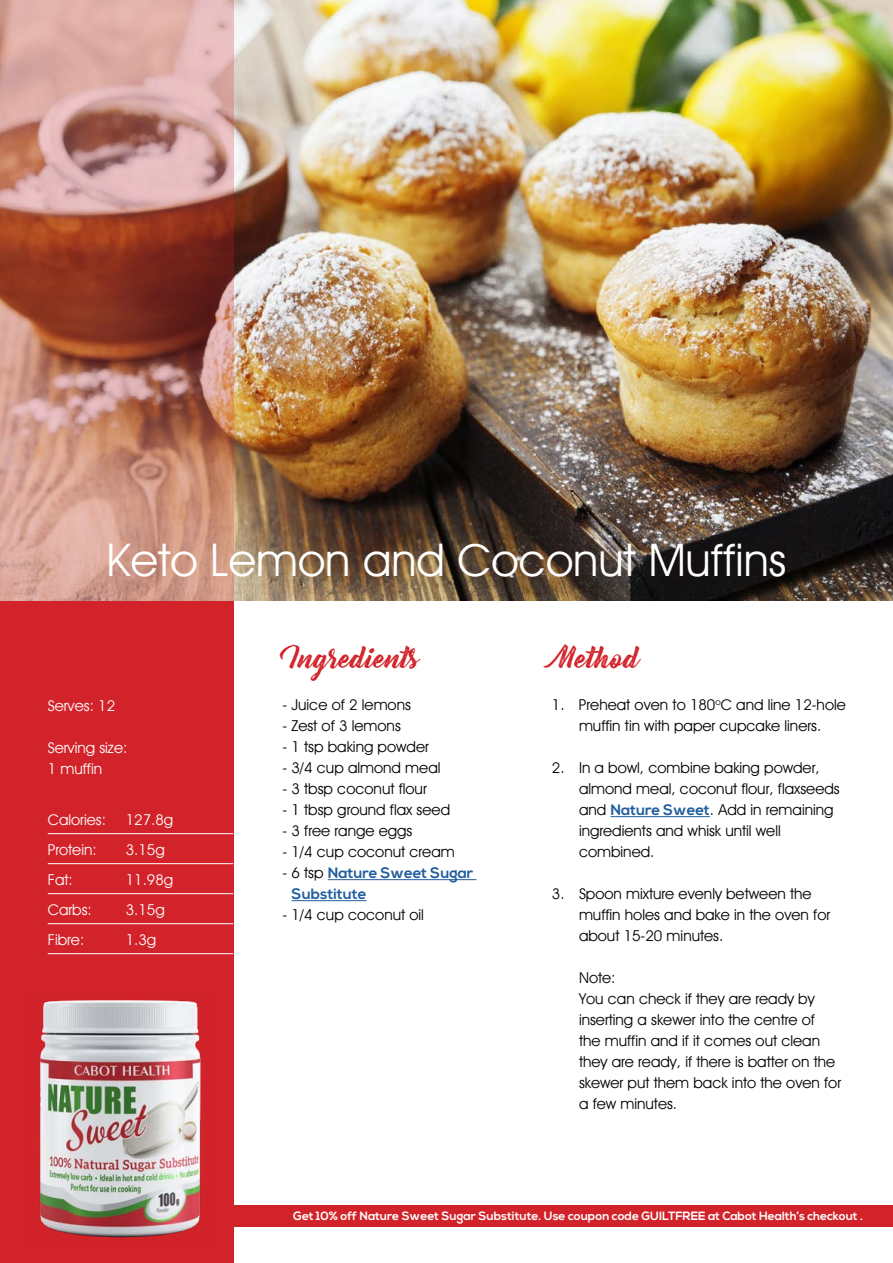
<style>
.page{position:relative;width:893px;height:1263px;background:#fff}
.page>*{position:absolute;margin:0;border:0;box-sizing:border-box;transform-origin:0 0}
.t1{font:45px "Avant Garde IT Cby BT";color:#fff}
.t2{font:27px "Bernadette Rough";color:#d2232a}
.t3{font:15px/21px "Avant Garde IT Cby BT";color:#000}
.t4{font:15px/21px "Avant Garde IT Cby BT";color:#fff}
.t5{font:700 15px/21px "Nexa";color:#215e9e}
.t6{font:700 12px "Nexa";color:#fff}
.s1{font-family:"Avant Garde IT Cby BT";font-weight:400;color:#000}
.s2{font-family:"Nexa";font-weight:700;color:#215e9e}
</style>
<div class="page">
<div style="left:9px;top:1205px;width:884px;height:22px;background:#d2232a"></div>
<div style="left:0;top:0;width:234px;height:1263px;background:#d2232a"></div>
<img style="left:233px;top:0;width:660px;height:600px">
<hr style="left:48px;top:833px;width:185px;height:1px;background:#fff">
<hr style="left:48px;top:863px;width:185px;height:1px;background:#fff">
<hr style="left:48px;top:893px;width:185px;height:1px;background:#fff">
<hr style="left:48px;top:923px;width:185px;height:1px;background:#fff">
<hr style="left:48px;top:953px;width:185px;height:1px;background:#fff">
<hr style="left:328px;top:879px;width:148px;height:1px;background:#215e9e">
<hr style="left:291px;top:900px;width:76px;height:1px;background:#215e9e">
<hr style="left:610px;top:816px;width:100px;height:1px;background:#215e9e">
<svg style="left:0;top:0;width:233px;height:600px;background:#bf8376"></svg>
<img style="left:39px;top:1000px;width:162px;height:238px">
<h1 class="t1" style="left:107px;top:533px;width:681px">Keto Lemon and Coconut Muffins</h1>
<p class="t4" style="left:48px;top:695px;width:69px">Serves: 12</p>
<p class="t4" style="left:48px;top:737px;width:81px">Serving size:<br>1 muffin</p>
<p class="t4" style="left:48px;top:809px;width:60px">Calories:</p>
<p class="t4" style="left:126px;top:809px;width:49px">127.8g</p>
<p class="t4" style="left:48px;top:839px;width:50px">Protein:</p>
<p class="t4" style="left:126px;top:839px;width:41px">3.15g</p>
<p class="t4" style="left:48px;top:869px;width:27px">Fat:</p>
<p class="t4" style="left:126px;top:869px;width:49px">11.98g</p>
<p class="t4" style="left:48px;top:899px;width:46px">Carbs:</p>
<p class="t4" style="left:126px;top:899px;width:41px">3.15g</p>
<p class="t4" style="left:48px;top:929px;width:38px">Fibre:</p>
<p class="t4" style="left:126px;top:929px;width:32px">1.3g</p>
<h2 class="t2" style="left:282px;top:636px;width:139px">Ingredients</h2>
<p class="t3" style="left:282px;top:694px;width:130px">- Juice of 2 lemons</p>
<p class="t3" style="left:282px;top:715px;width:120px">- Zest of 3 lemons</p>
<p class="t3" style="left:282px;top:736px;width:148px">- 1 tsp baking powder</p>
<p class="t3" style="left:282px;top:757px;width:160px">- 3/4 cup almond meal</p>
<p class="t3" style="left:282px;top:778px;width:146px">- 3 tbsp coconut flour</p>
<p class="t3" style="left:282px;top:799px;width:169px">- 1 tbsp ground flax seed</p>
<p class="t3" style="left:282px;top:820px;width:131px">- 3 free range eggs</p>
<p class="t3" style="left:282px;top:841px;width:174px">- 1/4 cup coconut cream</p>
<p class="t5" style="left:291px;top:863px;width:183px;text-indent:-9px"><span class="s1">- 6 tsp</span> Nature Sweet Sugar<br>Substitute</p>
<p class="t3" style="left:282px;top:904px;width:143px">- 1/4 cup coconut oil</p>
<h2 class="t2" style="left:552px;top:636px;width:90px">Method</h2>
<p class="t3" style="left:552px;top:694px;width:295px;text-align:center">1. Preheat oven to 180<sup>o</sup>C and line 12-hole muffin tin with paper cupcake liners.</p>
<p class="t3" style="left:579px;top:757px;width:262px;text-indent:-27px">2. In a bowl, combine baking powder, almond meal, coconut flour, flaxseeds and <span class="s2">Nature Sweet</span>. Add in remaining ingredients and whisk until well combined.</p>
<p class="t3" style="left:579px;top:883px;width:253px;text-indent:-27px">3. Spoon mixture evenly between the muffin holes and bake in the oven for about 15-20 minutes.</p>
<p class="t3" style="left:579px;top:967px;width:264px">Note:<br>You can check if they are ready by inserting a skewer into the centre of<br>the muffin and if it comes out clean they are ready, if there is batter on the skewer put them back into the oven for a few minutes.</p>
<p class="t6" style="left:293px;top:1209px;width:571px">Get 10% off Nature Sweet Sugar Substitute. Use coupon code GUILTFREE at Cabot Health’s checkout .</p>
</div>
